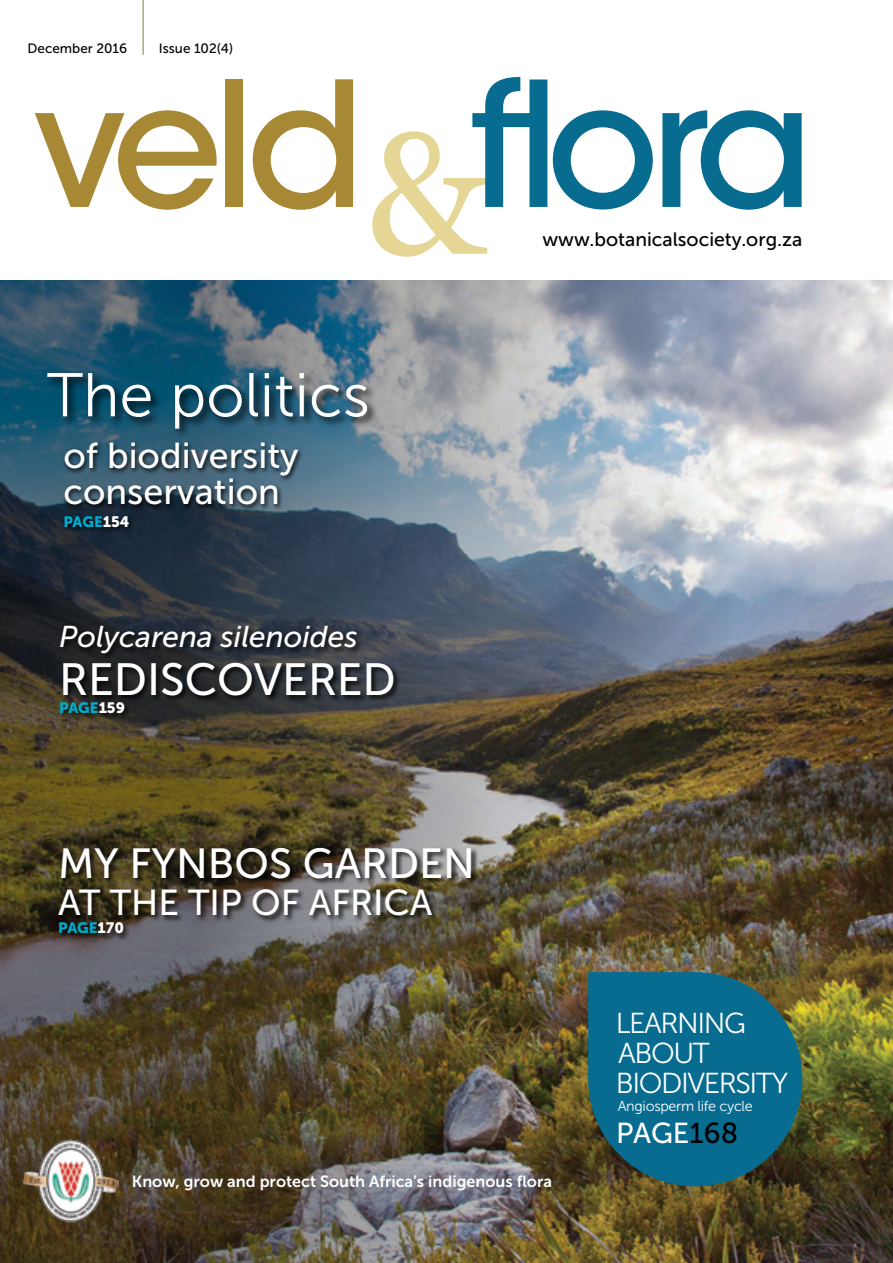
<style>
.page{position:relative;width:893px;height:1263px;background:#fff}
.page>*{position:absolute;margin:0;border:0;box-sizing:border-box;transform-origin:0 0}
.t1{font:500 172.35px "ITC Avant Garde Std";letter-spacing:-.05em;color:#086b90}
.t2{font:61.5px "Museo Sans 300";color:#fff}
.t3{font:45px "Museo Sans 500";color:#fff}
.t4{font:42px "Museo Sans 500";color:#fff}
.t5{font:36px/36px "Museo Sans 500";color:#fff}
.t6{font:italic 30px "Museo Sans 500";color:#fff}
.t7{font:28.8px/60.6px "Museo Sans 300";letter-spacing:-.05em;color:#fff}
.t8{font:28.8px "Museo Sans 500";color:#fff}
.t9{font:19.35px "Museo Sans 500";color:#000}
.t10{font:16.2px "Museo Sans 700";color:#fff}
.t11{font:15px "Museo Sans 900";color:#00accd}
.t12{font:14.4px "Museo Sans 300";letter-spacing:-.02em;color:#fff}
.t13{font:13.5px "Museo Sans 500";color:#000}
.s1{color:#a78834}
.s2{font-family:"Georgia";font-weight:400;color:#cead2c}
.s3{color:#fff}
.s4{color:#000}
</style>
<div class="page">
<img style="left:0;top:281px;width:893px;height:982px">
<div style="left:45px;top:370px;width:334px;height:70px;background:#000;opacity:.85"></div>
<div style="left:59px;top:624px;width:342px;height:96px;background:#000;opacity:.85"></div>
<img style="left:23px;top:1138px;width:95px;height:84px">
<div style="left:62px;top:440px;width:242px;height:93px;background:#000;opacity:.85"></div>
<hr style="left:142px;top:0;width:2px;height:55px;background:#aaa77f">
<svg style="left:588px;top:972px;width:214px;height:214px;background:#14657e"></svg>
<div style="left:57px;top:846px;width:421px;height:95px;background:#000;opacity:.85"></div>
<p class="t13" style="left:28px;top:41px;width:101px">December 2016</p>
<p class="t13" style="left:159px;top:41px;width:76px">Issue 102(4)</p>
<h1 class="t1" style="left:33px;top:38px;width:782px"><span class="s1">veld</span><span class="s2">&amp;</span>flora</h1>
<p class="t9" style="left:542px;top:228px;width:261px">www.botanicalsociety.org.za</p>
<h2 class="t2" style="left:47px;top:362px;width:324px">The politics</h2>
<h3 class="t5" style="left:63px;top:438px;width:237px">of biodiversity conservation</h3>
<p class="t11" style="left:63px;top:513px;width:68px">PAGE<span class="s3">154</span></p>
<h3 class="t6" style="left:59px;top:620px;width:300px">Polycarena silenoides</h3>
<h3 class="t3" style="left:59px;top:654px;width:338px">REDISCOVERED</h3>
<p class="t11" style="left:59px;top:699px;width:67px">PAGE<span class="s3">159</span></p>
<h3 class="t4" style="left:58px;top:840px;width:418px">MY FYNBOS GARDEN</h3>
<h3 class="t5" style="left:58px;top:885px;width:376px">AT THE TIP OF AFRICA</h3>
<p class="t11" style="left:58px;top:919px;width:67px">PAGE<span class="s3">170</span></p>
<p class="t10" style="left:132px;top:1172px;width:422px">Know, grow and protect South Africa’s indigenous flora</p>
<h3 class="t7" style="left:616px;top:993px;width:174px">LEARNING<br>BIODIVERSITY</h3>
<h3 class="t8" style="left:616px;top:1117px;width:123px">PAGE<span class="s4">168</span></h3>
<h3 class="t7" style="left:618px;top:1023px;width:93px">ABOUT</h3>
<p class="t12" style="left:618px;top:1098px;width:137px">Angiosperm life cycle</p>
</div>
